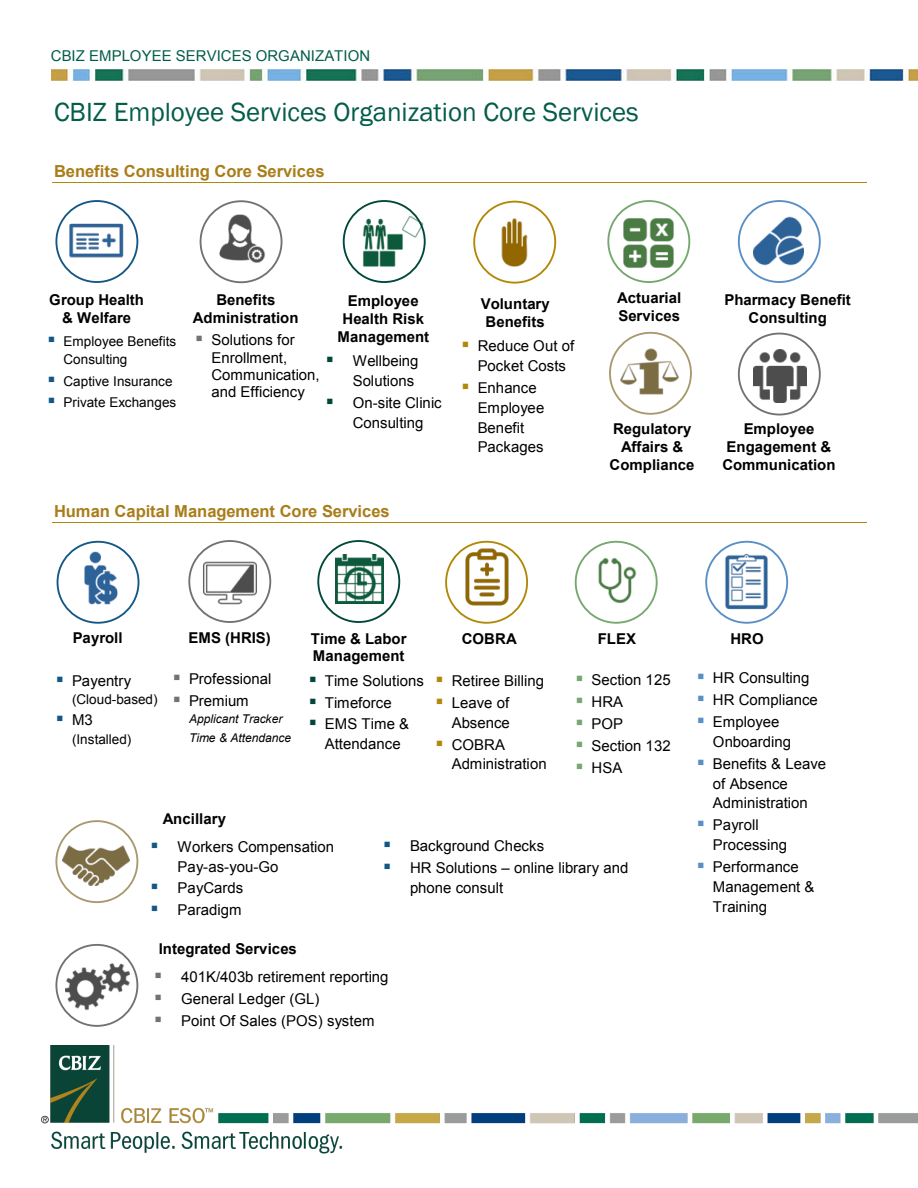
<style>
.page{position:relative;width:918px;height:1188px;background:#fff}
.page>*{position:absolute;margin:0;border:0;box-sizing:border-box;transform-origin:0 0}
.t1{font:27px "Franklin Gothic";color:#035d49}
.t2{font:700 16.5px "Arial";color:#a97d19}
.t3{font:15px/20px "Arial";color:#000}
.t4{font:700 15px/18px "Arial";color:#000;text-align:center}
.t5{font:15px "Arial";color:#025d49}
.t6{font:13.5px/18px "Arial";letter-spacing:.005em;color:#000}
.t7{font:italic 12px/18.9px "Arial";letter-spacing:-.005em;color:#000}
.s1{color:#727272}
.s2{color:#b38808}
.s3{color:#135786}
.s4{color:#00483a}
.s5{color:#588fc6}
.s6{color:#75a86f}
</style>
<div class="page">
<img style="left:51px;top:70px;width:867px;height:11px">
<hr style="left:52px;top:183px;width:814px;height:1px;background:#b38808">
<hr style="left:52px;top:522px;width:814px;height:1px;background:#b38808">
<img style="left:445px;top:540px;width:83px;height:84px">
<img style="left:705px;top:540px;width:84px;height:84px">
<div style="left:57px;top:541px;width:82px;height:83px;border:2px solid #135786;border-radius:50%"></div>
<div style="left:188px;top:540px;width:83px;height:83px;border:2px solid #727272;border-radius:50%"></div>
<div style="left:317px;top:540px;width:83px;height:83px;border:2px solid #00483a;border-radius:50%"></div>
<div style="left:445px;top:541px;width:83px;height:83px;border:2px solid #b38808;border-radius:50%"></div>
<div style="left:575px;top:541px;width:83px;height:83px;border:2px solid #75a86f;border-radius:50%"></div>
<div style="left:705px;top:541px;width:83px;height:83px;border:2px solid #588fc6;border-radius:50%"></div>
<img style="left:73px;top:549px;width:57px;height:57px">
<img style="left:336px;top:555px;width:47px;height:48px">
<img style="left:201px;top:554px;width:58px;height:58px">
<img style="left:598px;top:558px;width:39px;height:45px">
<div style="left:55px;top:820px;width:83px;height:83px;border:2px solid #a8996e;border-radius:50%"></div>
<svg style="left:56px;top:945px;width:81px;height:81px"></svg>
<div style="left:55px;top:944px;width:83px;height:83px;border:2px solid #727272;border-radius:50%"></div>
<img style="left:62px;top:820px;width:68px;height:65px">
<img style="left:65px;top:954px;width:65px;height:65px">
<img style="left:65px;top:209px;width:63px;height:63px">
<img style="left:361px;top:209px;width:65px;height:65px">
<img style="left:753px;top:350px;width:53px;height:53px">
<img style="left:617px;top:340px;width:64px;height:64px">
<img style="left:616px;top:210px;width:65px;height:65px">
<img style="left:753px;top:216px;width:51px;height:50px">
<img style="left:212px;top:210px;width:55px;height:53px">
<img style="left:482px;top:210px;width:64px;height:64px">
<div style="left:55px;top:200px;width:83px;height:83px;border:2px solid #135786;border-radius:50%"></div>
<div style="left:343px;top:200px;width:83px;height:83px;border:2px solid #00483a;border-radius:50%"></div>
<div style="left:738px;top:333px;width:83px;height:82px;border:2px solid #727272;border-radius:50%"></div>
<div style="left:609px;top:332px;width:83px;height:83px;border:2px solid #a8996e;border-radius:50%"></div>
<div style="left:607px;top:200px;width:83px;height:83px;border:2px solid #75a86f;border-radius:50%"></div>
<div style="left:738px;top:200px;width:83px;height:83px;border:2px solid #588fc6;border-radius:50%"></div>
<div style="left:200px;top:200px;width:82px;height:83px;border:2px solid #727272;border-radius:50%"></div>
<div style="left:473px;top:201px;width:83px;height:83px;border:2px solid #b38808;border-radius:50%"></div>
<img style="left:41px;top:1045px;width:877px;height:109px">
<p class="t5" style="left:51px;top:46px;width:321px">CBIZ EMPLOYEE SERVICES ORGANIZATION</p>
<h1 class="t1" style="left:54px;top:95px;width:586px">CBIZ Employee Services Organization Core Services</h1>
<p class="t2" style="left:54px;top:160px;width:272px">Benefits Consulting Core Services</p>
<p class="t4" style="left:49px;top:291px;width:96px">Group Health &amp; Welfare</p>
<p class="t4" style="left:338px;top:292px;width:93px">Employee<br>Health Risk<br>Management</p>
<p class="t4" style="left:193px;top:291px;width:107px">Benefits<br>Administration</p>
<p class="t4" style="left:481px;top:295px;width:71px">Voluntary<br>Benefits</p>
<p class="t3" style="left:212px;top:332px;width:110px;line-height:17.1px;text-indent:-16px"><span class="s1">▪</span> Solutions for<br>Enrollment,<br>Communication, and Efficiency</p>
<p class="t3" style="left:462px;top:336px;width:114px;text-align:center"><span class="s2">▪</span> Reduce Out of<br>Pocket Costs</p>
<p class="t6" style="left:64px;top:333px;width:114px;text-indent:-16px"><span class="s3">▪</span> Employee Benefits<br>Consulting</p>
<p class="t6" style="left:47px;top:372px;width:127px"><span class="s3">▪</span> Captive Insurance</p>
<p class="t6" style="left:47px;top:393px;width:130px"><span class="s3">▪</span> Private Exchanges</p>
<p class="t3" style="left:326px;top:351px;width:94px;text-align:right"><span class="s4">▪</span> Wellbeing<br>Solutions</p>
<p class="t3" style="left:326px;top:393px;width:117px;text-align:center"><span class="s4">▪</span> On-site Clinic<br>Consulting</p>
<p class="t3" style="left:478px;top:378px;width:68px;text-indent:-16px"><span class="s2">▪</span> Enhance<br>Employee<br>Benefit<br>Packages</p>
<p class="t2" style="left:54px;top:500px;width:337px">Human Capital Management Core Services</p>
<p class="t4" style="left:617px;top:289px;width:66px;text-align:left">Actuarial<br>Services</p>
<p class="t4" style="left:724px;top:291px;width:128px">Pharmacy Benefit<br>Consulting</p>
<p class="t4" style="left:610px;top:420px;width:86px">Regulatory<br>Affairs &amp;<br>Compliance</p>
<p class="t4" style="left:722px;top:420px;width:115px">Employee<br>Engagement &amp;<br>Communication</p>
<p class="t4" style="left:73px;top:629px;width:51px">Payroll</p>
<p class="t4" style="left:188px;top:629px;width:84px">EMS (HRIS)</p>
<p class="t4" style="left:311px;top:630px;width:97px;line-height:17.1px;text-align:left">Time &amp; Labor<br>Management</p>
<p class="t4" style="left:462px;top:631px;width:57px">COBRA</p>
<p class="t4" style="left:598px;top:631px;width:40px">FLEX</p>
<p class="t4" style="left:730px;top:630px;width:35px">HRO</p>
<p class="t3" style="left:56px;top:671px;width:77px"><span class="s3">▪</span> Payentry</p>
<p class="t6" style="left:72px;top:691px;width:87px">(Cloud-based)</p>
<p class="t3" style="left:56px;top:710px;width:38px"><span class="s3">▪</span> M3</p>
<p class="t6" style="left:72px;top:730px;width:61px">(Installed)</p>
<p class="t3" style="left:697px;top:668px;width:114px"><span class="s5">▪</span> HR Consulting</p>
<p class="t3" style="left:697px;top:690px;width:123px"><span class="s5">▪</span> HR Compliance</p>
<p class="t3" style="left:713px;top:712px;width:80px;text-indent:-16px"><span class="s5">▪</span> Employee<br>Onboarding</p>
<p class="t3" style="left:713px;top:754px;width:115px;text-indent:-16px"><span class="s5">▪</span> Benefits &amp; Leave of Absence<br>Administration</p>
<p class="t3" style="left:713px;top:815px;width:75px;text-indent:-16px"><span class="s5">▪</span> Payroll<br>Processing</p>
<p class="t3" style="left:713px;top:857px;width:103px;text-indent:-16px"><span class="s5">▪</span> Performance<br>Management &amp;<br>Training</p>
<p class="t3" style="left:173px;top:669px;width:100px"><span class="s1">▪</span> Professional</p>
<p class="t3" style="left:173px;top:691px;width:77px"><span class="s1">▪</span> Premium</p>
<p class="t7" style="left:189px;top:710px;width:104px">Applicant Tracker<br>Time &amp; Attendance</p>
<p class="t3" style="left:575px;top:670px;width:97px"><span class="s6">▪</span> Section 125</p>
<p class="t3" style="left:575px;top:692px;width:49px"><span class="s6">▪</span> HRA</p>
<p class="t3" style="left:575px;top:714px;width:49px"><span class="s6">▪</span> POP</p>
<p class="t3" style="left:575px;top:736px;width:97px"><span class="s6">▪</span> Section 132</p>
<p class="t3" style="left:575px;top:758px;width:48px"><span class="s6">▪</span> HSA</p>
<p class="t3" style="left:309px;top:671px;width:117px"><span class="s4">▪</span> Time Solutions</p>
<p class="t3" style="left:309px;top:692px;width:84px"><span class="s4">▪</span> Timeforce</p>
<p class="t3" style="left:309px;top:714px;width:102px;text-align:center"><span class="s4">▪</span> EMS Time &amp;<br>Attendance</p>
<p class="t3" style="left:436px;top:671px;width:110px"><span class="s2">▪</span> Retiree Billing</p>
<p class="t3" style="left:436px;top:693px;width:76px;text-align:right"><span class="s2">▪</span> Leave of<br>Absence</p>
<p class="t3" style="left:452px;top:735px;width:96px;text-indent:-16px"><span class="s2">▪</span> COBRA<br>Administration</p>
<p class="t4" style="left:163px;top:810px;width:65px">Ancillary</p>
<p class="t3" style="left:178px;top:836px;width:158px;text-indent:-27px"><span class="s3">▪</span> Workers Compensation<br>Pay-as-you-Go</p>
<p class="t3" style="left:151px;top:878px;width:94px"><span class="s3">▪</span> PayCards</p>
<p class="t3" style="left:151px;top:900px;width:92px"><span class="s3">▪</span> Paradigm</p>
<p class="t4" style="left:159px;top:940px;width:140px">Integrated Services</p>
<p class="t3" style="left:154px;top:967px;width:236px"><span class="s1">▪</span> 401K/403b retirement reporting</p>
<p class="t3" style="left:154px;top:989px;width:167px"><span class="s1">▪</span> General Ledger (GL)</p>
<p class="t3" style="left:154px;top:1011px;width:222px"><span class="s1">▪</span> Point Of Sales (POS) system</p>
<p class="t3" style="left:383px;top:836px;width:163px"><span class="s3">▪</span> Background Checks</p>
<p class="t3" style="left:410px;top:858px;width:220px;text-indent:-27px"><span class="s3">▪</span> HR Solutions – online library and phone consult</p>
</div>
